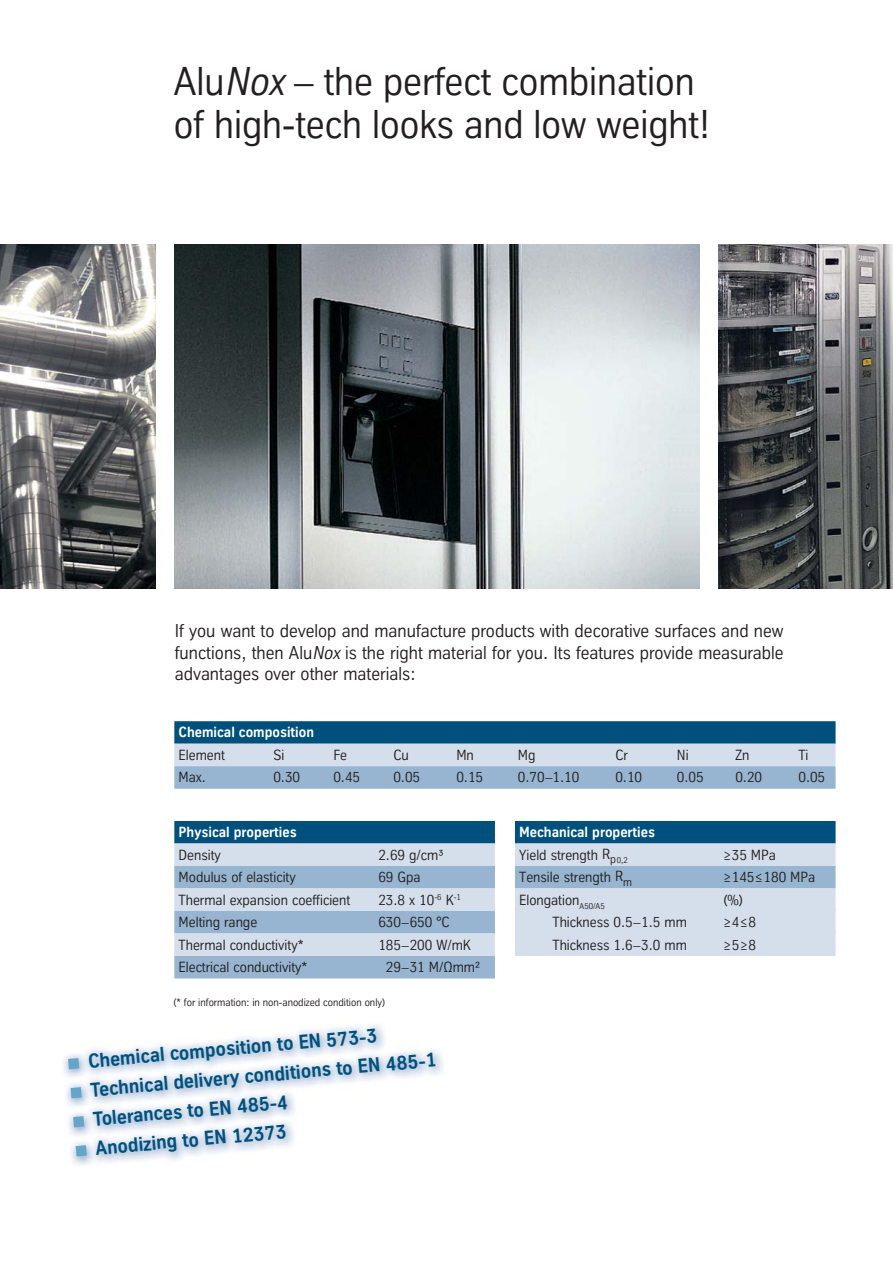
<style>
.page{position:relative;width:893px;height:1263px;background:#fff}
.page>*{position:absolute;margin:0;border:0;box-sizing:border-box;transform-origin:0 0}
.t1{font:39px/43.5px "TK Type";color:#231f20}
.t2{font:700 19.5px/29.1px "TK Type";color:#00507d}
.t3{font:18px/21.8px "TK Type";color:#231f20;text-align:justify}
.t4{font:14.25px "TK Type";color:#231f20}
.t5{font:700 14.25px/22.5px "TK Type";color:#fff}
.t6{font:10.5px "TK Type";color:#231f20}
.s1{font-style:italic}
.s2{font-weight:400;color:#231f20}
</style>
<div class="page">
<div style="left:174px;top:721px;width:662px;height:23px;background:#00507d"></div>
<div style="left:174px;top:744px;width:662px;height:22px;background:#d5dfeb"></div>
<div style="left:174px;top:766px;width:662px;height:23px;background:#97b5d0"></div>
<div style="left:174px;top:821px;width:321px;height:22px;background:#00507d"></div>
<div style="left:174px;top:843px;width:321px;height:23px;background:#d5dfeb"></div>
<div style="left:174px;top:866px;width:321px;height:22px;background:#97b5d0"></div>
<div style="left:174px;top:888px;width:321px;height:23px;background:#d5dfeb"></div>
<div style="left:174px;top:911px;width:321px;height:22px;background:#97b5d0"></div>
<div style="left:174px;top:933px;width:321px;height:23px;background:#d5dfeb"></div>
<div style="left:174px;top:956px;width:321px;height:22px;background:#97b5d0"></div>
<div style="left:515px;top:821px;width:321px;height:22px;background:#00507d"></div>
<div style="left:515px;top:843px;width:321px;height:23px;background:#d5dfeb"></div>
<div style="left:515px;top:866px;width:321px;height:22px;background:#97b5d0"></div>
<div style="left:515px;top:888px;width:321px;height:23px;background:#d5dfeb"></div>
<div style="left:515px;top:908px;width:321px;height:25px;background:#d5dfeb"></div>
<div style="left:515px;top:930px;width:321px;height:26px;background:#d5dfeb"></div>
<img style="left:719px;top:244px;width:174px;height:344px">
<img style="left:175px;top:244px;width:524px;height:344px">
<img style="left:0;top:244px;width:155px;height:344px">
<img style="left:63px;top:1024px;width:381px;height:141px">
<svg style="left:68px;top:1058px;width:11px;height:11px"></svg>
<svg style="left:71px;top:1087px;width:11px;height:11px"></svg>
<svg style="left:73px;top:1116px;width:11px;height:11px"></svg>
<svg style="left:76px;top:1145px;width:11px;height:11px"></svg>
<h1 class="t1" style="left:174px;top:63px;width:538px">Alu<span class="s1">Nox</span> – the perfect combination of high-tech looks and low weight!</h1>
<p class="t3" style="left:175px;top:621px;width:610px">If you want to develop and manufacture products with decorative surfaces and new functions, then Alu<span class="s1">Nox</span> is the right material for you. Its features provide measurable advantages over other materials:</p>
<p class="t5" style="left:179px;top:722px;width:137px">Chemical composition</p>
<p class="t4" style="left:179px;top:750px;width:48px">Element</p>
<p class="t4" style="left:273px;top:750px;width:12px">Si</p>
<p class="t4" style="left:333px;top:750px;width:15px">Fe</p>
<p class="t4" style="left:393px;top:750px;width:17px">Cu</p>
<p class="t4" style="left:456px;top:750px;width:19px">Mn</p>
<p class="t4" style="left:518px;top:750px;width:19px">Mg</p>
<p class="t4" style="left:615px;top:750px;width:14px">Cr</p>
<p class="t4" style="left:677px;top:750px;width:13px">Ni</p>
<p class="t4" style="left:735px;top:750px;width:15px">Zn</p>
<p class="t4" style="left:798px;top:750px;width:12px">Ti</p>
<p class="t4" style="left:179px;top:772px;width:29px">Max.</p>
<p class="t4" style="left:273px;top:772px;width:28px">0.30</p>
<p class="t4" style="left:333px;top:772px;width:28px">0.45</p>
<p class="t4" style="left:393px;top:772px;width:28px">0.05</p>
<p class="t4" style="left:456px;top:772px;width:28px">0.15</p>
<p class="t4" style="left:518px;top:772px;width:63px">0.70–1.10</p>
<p class="t4" style="left:615px;top:772px;width:28px">0.10</p>
<p class="t4" style="left:677px;top:772px;width:28px">0.05</p>
<p class="t4" style="left:735px;top:772px;width:28px">0.20</p>
<p class="t4" style="left:798px;top:772px;width:28px">0.05</p>
<p class="t5" style="left:179px;top:822px;width:119px">Physical properties</p>
<p class="t4" style="left:179px;top:849px;width:44px">Density</p>
<p class="t4" style="left:378px;top:849px;width:67px">2.69 g/cm³</p>
<p class="t4" style="left:179px;top:872px;width:119px">Modulus of elasticity</p>
<p class="t4" style="left:378px;top:872px;width:44px">69 Gpa</p>
<p class="t4" style="left:179px;top:894px;width:173px">Thermal expansion coefficient</p>
<p class="t4" style="left:378px;top:894px;width:84px">23.8 x 10<sup>-6</sup> K<sup>-1</sup></p>
<p class="t4" style="left:179px;top:917px;width:80px">Melting range</p>
<p class="t4" style="left:378px;top:917px;width:73px">630–650 °C</p>
<p class="t4" style="left:179px;top:939px;width:127px">Thermal conductivity*</p>
<p class="t4" style="left:378px;top:939px;width:94px">185–200 W/mK</p>
<p class="t4" style="left:179px;top:962px;width:130px">Electrical conductivity*</p>
<p class="t4" style="left:386px;top:962px;width:96px">29–31 M/Ωmm²</p>
<p class="t6" style="left:173px;top:999px;width:213px">(* for information: in non-anodized condition only)</p>
<h2 class="t2" style="left:87px;top:1048px;width:349px;rotate:-5deg">Chemical composition to EN 573-3<br>Technical delivery conditions to EN 485-1<br>Tolerances to EN 485-4<br>Anodizing to EN 12373</h2>
<p class="t5" style="left:519px;top:822px;width:137px">Mechanical properties<br><span class="s2">Yield strength R</span><sub>p</sub> <sub>0,2</sub></p>
<p class="t4" style="left:723px;top:849px;width:54px">≥35 MPa</p>
<p class="t4" style="left:519px;top:872px;width:114px">Tensile strength R<sub>m</sub></p>
<p class="t4" style="left:723px;top:872px;width:93px">≥145≤180 MPa</p>
<p class="t4" style="left:519px;top:894px;width:87px">Elongation<sub>A50/A5</sub></p>
<p class="t4" style="left:723px;top:894px;width:21px">(%)</p>
<p class="t4" style="left:552px;top:917px;width:136px">Thickness 0.5–1.5 mm</p>
<p class="t4" style="left:723px;top:917px;width:34px">≥4≤8</p>
<p class="t4" style="left:552px;top:939px;width:136px">Thickness 1.6–3.0 mm</p>
<p class="t4" style="left:723px;top:939px;width:34px">≥5≥8</p>
</div>
